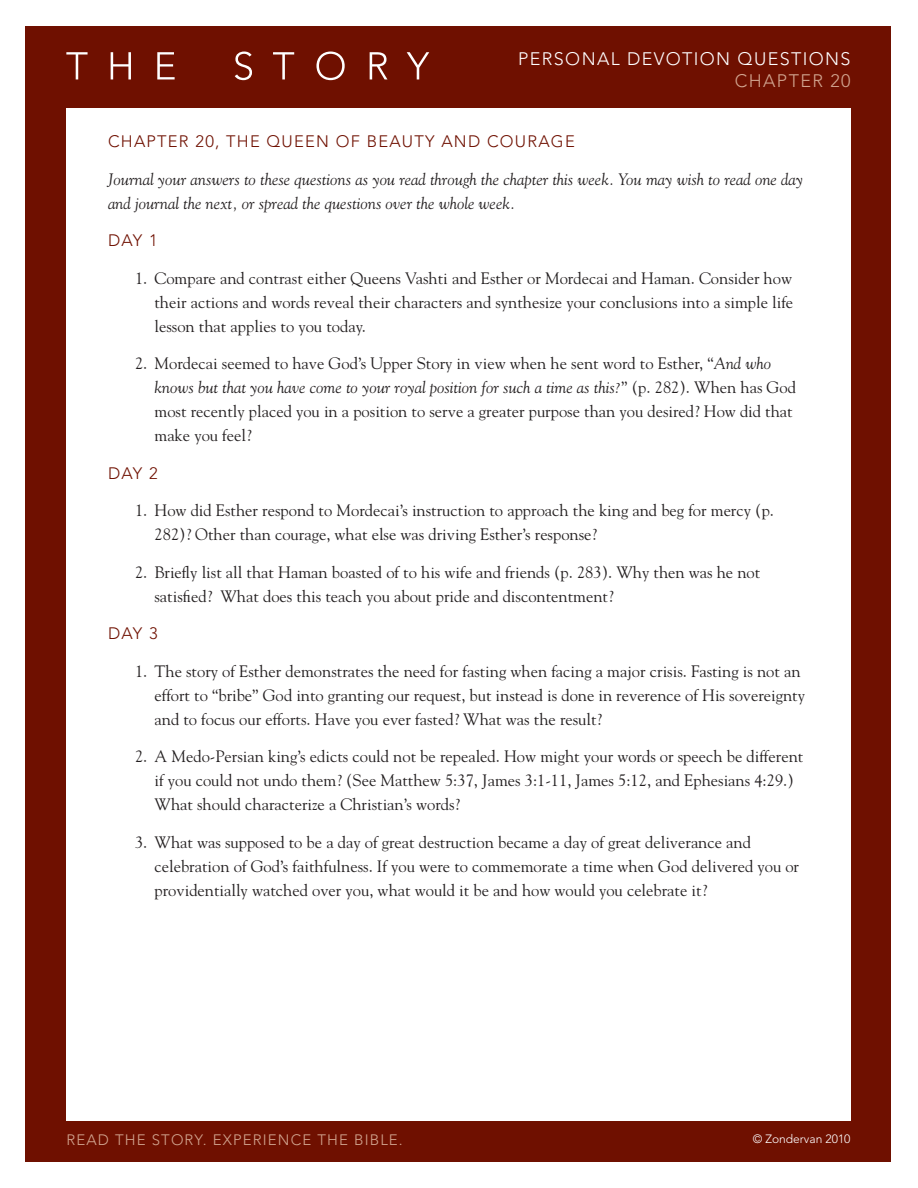
<style>
.page{position:relative;width:918px;height:1188px;background:#fff}
.page>*{position:absolute;margin:0;border:0;box-sizing:border-box;transform-origin:0 0}
.t1{font:300 18px "Avenir";letter-spacing:.075em;color:#fff}
.t2{font:300 18px "Avenir";letter-spacing:.075em;color:#d1a48f}
.Body_Copy{font:16.5px/24px "Goudy Std";color:#231f20}
.Body_Copy-2{font:italic 16.5px/24px "Goudy Std";color:#231f20}
.Headings{font:300 16.5px "Avenir";letter-spacing:.075em;color:#6f1000}
.t3{font:300 15px "Avenir";letter-spacing:.075em;color:#d1a48f}
.t4{font:300 12px "Avenir";color:#fff}
.s1{font-style:italic}
</style>
<div class="page">
<div style="left:26px;top:26px;width:865px;height:1136px;background:#6f1000"></div>
<div style="left:66px;top:108px;width:784px;height:1012px;background:#fff"></div>
<svg style="left:66px;top:52px;width:22px;height:27px"></svg>
<svg style="left:111px;top:52px;width:20px;height:27px"></svg>
<svg style="left:157px;top:52px;width:18px;height:27px"></svg>
<svg style="left:235px;top:52px;width:17px;height:28px"></svg>
<svg style="left:273px;top:52px;width:21px;height:27px"></svg>
<svg style="left:316px;top:52px;width:29px;height:28px"></svg>
<svg style="left:370px;top:52px;width:17px;height:27px"></svg>
<svg style="left:407px;top:52px;width:22px;height:27px"></svg>
<p class="t1" style="left:518px;top:48px;width:334px">PERSONAL DEVOTION QUESTIONS</p>
<p class="t2" style="left:735px;top:70px;width:117px">CHAPTER 20</p>
<p class="Headings" style="left:108px;top:132px;width:468px">CHAPTER 20, THE QUEEN OF BEAUTY AND COURAGE</p>
<p class="Body_Copy-2" style="left:108px;top:167px;width:697px">Journal your answers to these questions as you read through the chapter this week. You may wish to read one day and journal the next, or spread the questions over the whole week.</p>
<p class="Headings" style="left:108px;top:231px;width:51px">DAY 1</p>
<p class="Body_Copy" style="left:155px;top:266px;width:640px;text-align:justify;text-indent:-20px">1. Compare and contrast either Queens Vashti and Esther or Mordecai and Haman. Consider how their actions and words reveal their characters and synthesize your conclusions into a simple life lesson that applies to you today.</p>
<p class="Body_Copy" style="left:155px;top:351px;width:643px;text-indent:-20px">2. Mordecai seemed to have God’s Upper Story in view when he sent word to Esther, “<span class="s1">And who knows but that you have come to your royal position for such a time as this?</span>” (p. 282). When has God most recently placed you in a position to serve a greater purpose than you desired? How did that make you feel?</p>
<p class="Headings" style="left:108px;top:463px;width:51px">DAY 2</p>
<p class="Body_Copy" style="left:155px;top:498px;width:621px;text-indent:-20px">1. How did Esther respond to Mordecai’s instruction to approach the king and beg for mercy (p.<br>282)? Other than courage, what else was driving Esther’s response?</p>
<p class="Body_Copy" style="left:155px;top:560px;width:607px;text-indent:-20px">2. Briefly list all that Haman boasted of to his wife and friends (p. 283). Why then was he not satisfied? What does this teach you about pride and discontentment?</p>
<p class="Headings" style="left:108px;top:624px;width:51px">DAY 3</p>
<p class="Body_Copy" style="left:155px;top:659px;width:652px;text-indent:-20px">1. The story of Esther demonstrates the need for fasting when facing a major crisis. Fasting is not an effort to “bribe” God into granting our request, but instead is done in reverence of His sovereignty and to focus our efforts. Have you ever fasted? What was the result?</p>
<p class="Body_Copy" style="left:155px;top:744px;width:650px;text-indent:-20px">2. A Medo-Persian king’s edicts could not be repealed. How might your words or speech be different if you could not undo them? (See Matthew 5:37, James 3:1-11, James 5:12, and Ephesians 4:29.)<br>What should characterize a Christian’s words?</p>
<p class="Body_Copy" style="left:155px;top:830px;width:646px;text-indent:-20px">3. What was supposed to be a day of great destruction became a day of great deliverance and celebration of God’s faithfulness. If you were to commemorate a time when God delivered you or providentially watched over you, what would it be and how would you celebrate it?</p>
<p class="t3" style="left:66px;top:1131px;width:338px">READ THE STORY. EXPERIENCE THE BIBLE.</p>
<p class="t4" style="left:753px;top:1132px;width:99px">© Zondervan 2010</p>
</div>
